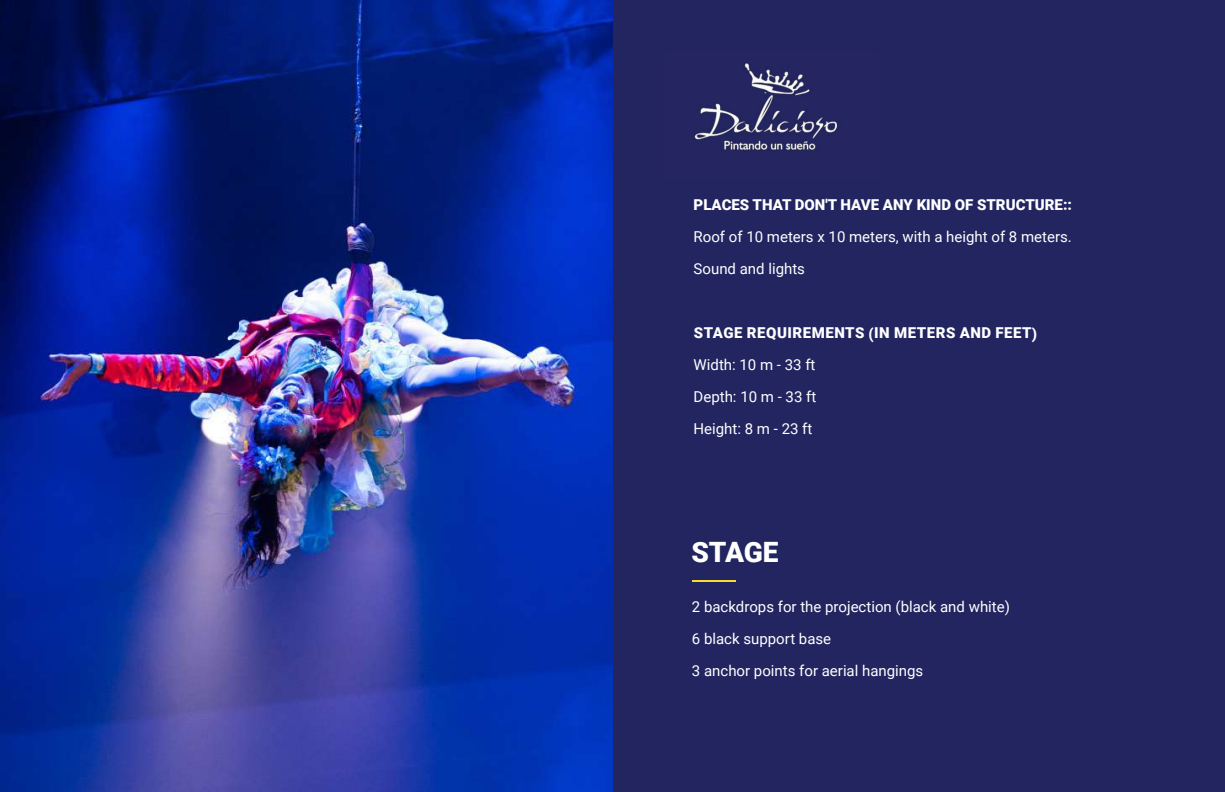
<style>
.page{position:relative;width:1225px;height:792px;background:#fff}
.page>*{position:absolute;margin:0;border:0;box-sizing:border-box;transform-origin:0 0}
.t1{font:900 28px "Roboto";letter-spacing:-.005em;color:#fff}
.t2{font:15px/32px "Roboto";color:#fff}
.t3{font:900 15px "Roboto";letter-spacing:.01em;color:#fff}
.t4{font:900 15px "Roboto";letter-spacing:.035em;color:#fff}
</style>
<div class="page">
<div style="left:0;top:0;width:1224px;height:792px;background:#222560"></div>
<img style="left:0;top:0;width:612px;height:792px">
<hr style="left:691px;top:580px;width:44px;height:2px;background:#f6db31">
<img style="left:693px;top:62px;width:145px;height:89px">
<p class="t3" style="left:693px;top:199px;width:380px">PLACES THAT DON'T HAVE ANY KIND OF STRUCTURE::</p>
<p class="t2" style="left:693px;top:222px;width:379px">Roof of 10 meters x 10 meters, with a height of 8 meters.<br>Sound and lights</p>
<p class="t4" style="left:693px;top:327px;width:345px">STAGE REQUIREMENTS (IN METERS AND FEET)</p>
<p class="t2" style="left:693px;top:350px;width:124px;text-align:justify">Width: 10 m - 33 ft Depth: 10 m - 33 ft Height: 8 m - 23 ft</p>
<h1 class="t1" style="left:691px;top:541px;width:89px">STAGE</h1>
<p class="t2" style="left:691px;top:593px;width:319px">2 backdrops for the projection (black and white)<br>6 black support base<br>3 anchor points for aerial hangings</p>
</div>
